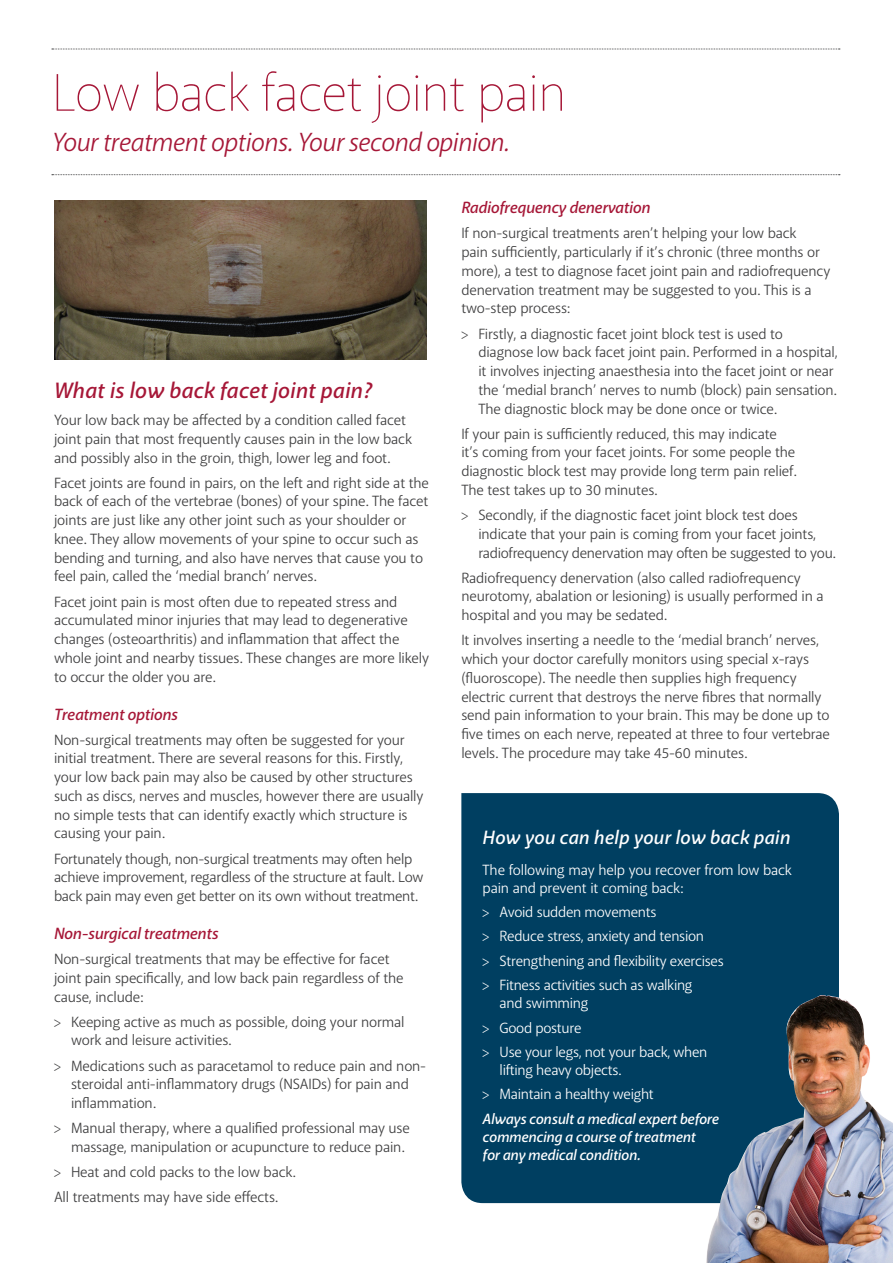
<style>
.page{position:relative;width:893px;height:1263px;background:#fff}
.page>*{position:absolute;margin:0;border:0;box-sizing:border-box;transform-origin:0 0}
.t1{font:100 53.55px "Akagi";letter-spacing:-.02em;color:#a61737}
.t2{font:italic 26.55px "Akagi";letter-spacing:-.02em;color:#a61737}
.t3{font:italic 600 22.5px "Akagi";letter-spacing:.01em;color:#a61737}
.t4{font:italic 600 19.5px "Akagi";letter-spacing:.01em;color:#fff}
.t5{font:italic 600 16.5px "Akagi";letter-spacing:-.01em;color:#a61737}
.t6{font:15px/18.8px "Akagi";letter-spacing:-.01em;color:#3e3e3f}
.t7{font:15px/18px "Akagi";letter-spacing:-.02em;color:#fff}
.t8{font:italic 600 15px/18px "Akagi";letter-spacing:-.01em;color:#fff}
.s1{font-family:"Univers";font-weight:300;font-stretch:condensed}
</style>
<div class="page">
<div style="left:461px;top:793px;width:378px;height:410px;background:#003f61"></div>
<svg style="left:52px;top:174px;width:788px;height:1px"></svg>
<svg style="left:52px;top:49px;width:788px;height:1px"></svg>
<img style="left:706px;top:995px;width:187px;height:268px">
<img style="left:54px;top:201px;width:372px;height:158px">
<p class="t1" style="left:52px;top:60px;width:516px">Low back facet joint pain</p>
<p class="t2" style="left:52px;top:126px;width:459px">Your treatment options. Your second opinion.</p>
<p class="t3" style="left:54px;top:376px;width:320px">What is low back facet joint pain?</p>
<p class="t6" style="left:54px;top:410px;width:360px">Your low back may be affected by a condition called facet joint pain that most frequently causes pain in the low back and possibly also in the groin, thigh, lower leg and foot.</p>
<p class="t6" style="left:54px;top:473px;width:377px">Facet joints are found in pairs, on the left and right side at the back of each of the vertebrae (bones) of your spine. The facet joints are just like any other joint such as your shoulder or knee. They allow movements of your spine to occur such as bending and turning, and also have nerves that cause you to feel pain, called the ‘medial branch’ nerves.</p>
<p class="t6" style="left:54px;top:592px;width:377px">Facet joint pain is most often due to repeated stress and accumulated minor injuries that may lead to degenerative changes (osteoarthritis) and inflammation that affect the whole joint and nearby tissues. These changes are more likely to occur the older you are.</p>
<p class="t5" style="left:54px;top:704px;width:125px">Treatment options</p>
<p class="t6" style="left:54px;top:730px;width:371px">Non-surgical treatments may often be suggested for your initial treatment. There are several reasons for this. Firstly, your low back pain may also be caused by other structures such as discs, nerves and muscles, however there are usually no simple tests that can identify exactly which structure is causing your pain.</p>
<p class="t6" style="left:54px;top:849px;width:371px">Fortunately though, non-surgical treatments may often help achieve improvement, regardless of the structure at fault. Low back pain may even get better on its own without treatment.</p>
<p class="t5" style="left:54px;top:923px;width:166px">Non-surgical treatments</p>
<p class="t6" style="left:54px;top:949px;width:351px">Non-surgical treatments that may be effective for facet joint pain specifically, and low back pain regardless of the cause, include:</p>
<p class="t6" style="left:71px;top:1012px;width:335px;text-indent:-17px"><span class="s1">&gt;</span> Keeping active as much as possible, doing your normal work and leisure activities.</p>
<p class="t6" style="left:71px;top:1056px;width:357px;text-indent:-17px"><span class="s1">&gt;</span> Medications such as paracetamol to reduce pain and non&shy;steroidal anti-inflammatory drugs (NSAIDs) for pain and inflammation.</p>
<p class="t6" style="left:71px;top:1119px;width:340px;text-indent:-17px"><span class="s1">&gt;</span> Manual therapy, where a qualified professional may use massage, manipulation or acupuncture to reduce pain.</p>
<p class="t6" style="left:54px;top:1162px;width:243px"><span class="s1">&gt;</span> Heat and cold packs to the low back.</p>
<p class="t6" style="left:54px;top:1188px;width:226px">All treatments may have side effects.</p>
<p class="t5" style="left:461px;top:198px;width:191px">Radiofrequency denervation</p>
<p class="t6" style="left:461px;top:224px;width:370px">If non-surgical treatments aren’t helping your low back<br>pain sufficiently, particularly if it’s chronic (three months or more), a test to diagnose facet joint pain and radiofrequency denervation treatment may be suggested to you. This is a two-step process:</p>
<p class="t6" style="left:478px;top:324px;width:361px;text-indent:-17px"><span class="s1">&gt;</span> Firstly, a diagnostic facet joint block test is used to diagnose low back facet joint pain. Performed in a hospital, it involves injecting anaesthesia into the facet joint or near the ‘medial branch’ nerves to numb (block) pain sensation.<br>The diagnostic block may be done once or twice.</p>
<p class="t6" style="left:461px;top:424px;width:337px">If your pain is sufficiently reduced, this may indicate it’s coming from your facet joints. For some people the diagnostic block test may provide long term pain relief.<br>The test takes up to 30 minutes.</p>
<p class="t6" style="left:478px;top:505px;width:359px;text-indent:-17px"><span class="s1">&gt;</span> Secondly, if the diagnostic facet joint block test does indicate that your pain is coming from your facet joints, radiofrequency denervation may often be suggested to you.</p>
<p class="t6" style="left:461px;top:568px;width:364px">Radiofrequency denervation (also called radiofrequency neurotomy, abalation or lesioning) is usually performed in a hospital and you may be sedated.</p>
<p class="t6" style="left:461px;top:631px;width:370px">It involves inserting a needle to the ‘medial branch’ nerves, which your doctor carefully monitors using special x-rays (fluoroscope). The needle then supplies high frequency electric current that destroys the nerve fibres that normally send pain information to your brain. This may be done up to five times on each nerve, repeated at three to four vertebrae levels. The procedure may take 45-60 minutes.</p>
<p class="t4" style="left:483px;top:825px;width:309px">How you can help your low back pain</p>
<p class="t7" style="left:483px;top:860px;width:311px">The following may help you recover from low back pain and prevent it coming back:</p>
<p class="t7" style="left:483px;top:903px;width:175px"><span class="s1">&gt;</span> Avoid sudden movements</p>
<p class="t7" style="left:483px;top:927px;width:223px"><span class="s1">&gt;</span> Reduce stress, anxiety and tension</p>
<p class="t7" style="left:483px;top:951px;width:243px"><span class="s1">&gt;</span> Strengthening and flexibility exercises</p>
<p class="t7" style="left:500px;top:976px;width:194px;text-indent:-17px"><span class="s1">&gt;</span> Fitness activities such as walking and swimming</p>
<p class="t7" style="left:483px;top:1018px;width:100px"><span class="s1">&gt;</span> Good posture</p>
<p class="t7" style="left:500px;top:1043px;width:209px;text-indent:-17px"><span class="s1">&gt;</span> Use your legs, not your back, when lifting heavy objects.</p>
<p class="t7" style="left:483px;top:1085px;width:173px"><span class="s1">&gt;</span> Maintain a healthy weight</p>
<p class="t8" style="left:483px;top:1110px;width:238px">Always consult a medical expert before commencing a course of treatment<br>for any medical condition.</p>
</div>
